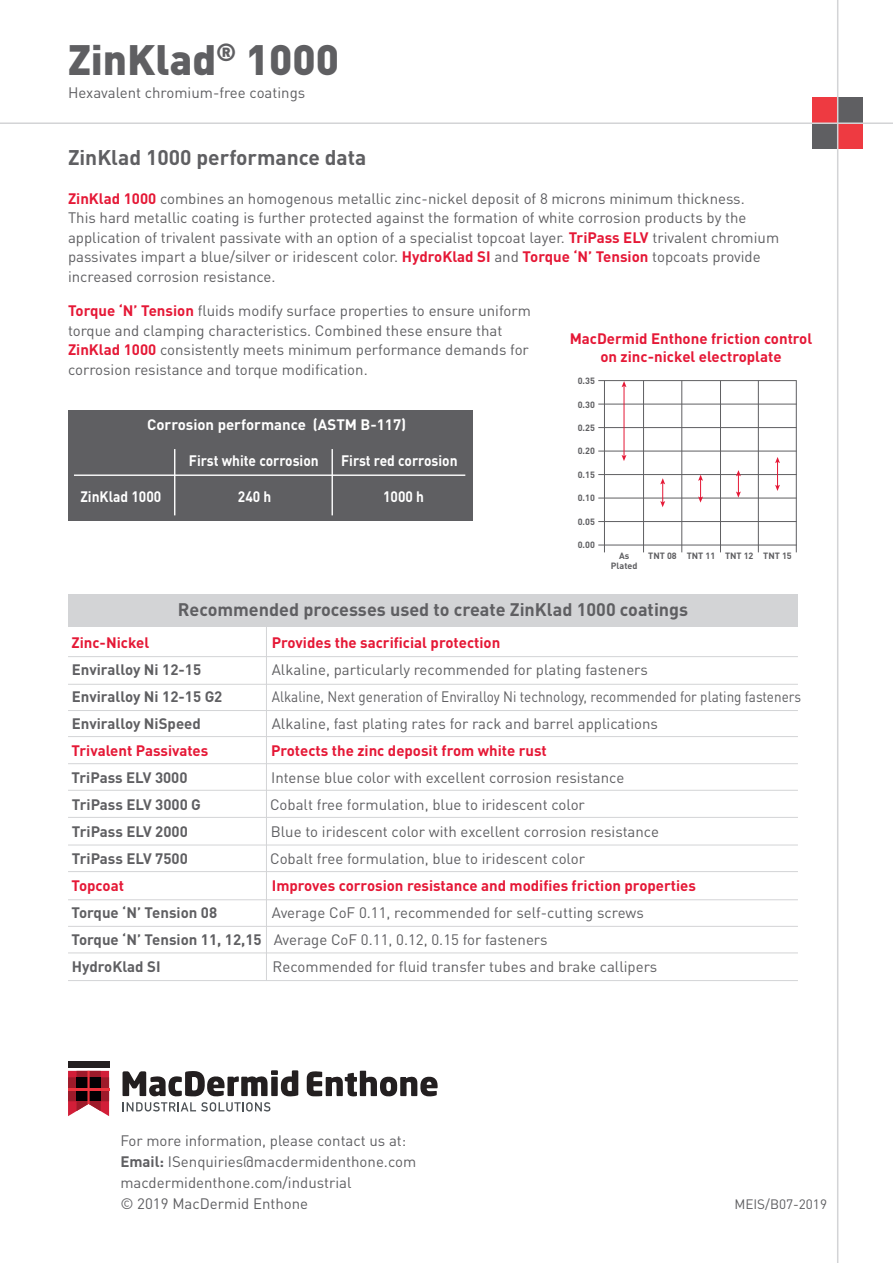
<style>
.page{position:relative;width:893px;height:1263px;background:#fff}
.page>*{position:absolute;margin:0;border:0;box-sizing:border-box;transform-origin:0 0}
.t1{font:900 42px "DIN Pro";color:#5f5f62}
.t2{font:700 21px "DIN Pro";color:#5f5f62}
.t3{font:700 18px "DIN Pro";color:#5f5f62}
.t4{font:15px/19.5px "DIN Pro";color:#5f5f62}
.t5{font:700 15px/18px "DIN Pro";color:#e51836;text-align:center}
.t6{font:700 15px "DIN Pro";color:#5f5f62}
.t7{font:15px "DIN Pro";color:#5f5f62;scale:.9 1}
.t8{font:700 15px "DIN Pro";color:#fff;scale:.92 1}
.t9{font:700 15px "DIN Pro";color:#fff}
.t10{font:13.5px "DIN Pro";color:#5f5f62}
.t11{font:700 9px "DIN Pro";color:#5f5f62}
.s1{font-weight:700;color:#e51836}
.s2{font-weight:700}
</style>
<div class="page">
<div style="left:812px;top:98px;width:26px;height:25px;background:#ee3a41"></div>
<div style="left:812px;top:123px;width:26px;height:26px;background:#5f5f62"></div>
<div style="left:838px;top:123px;width:25px;height:26px;background:#ee3a41"></div>
<div style="left:838px;top:98px;width:25px;height:25px;background:#5f5f62"></div>
<hr style="left:0;top:122px;width:893px;height:2px;background:#d3d4d6">
<hr style="left:837px;top:0;width:1px;height:1263px;background:#d3d4d6">
<hr style="left:68px;top:656px;width:730px;height:1px;background:#d3d4d6">
<hr style="left:266px;top:625px;width:1px;height:356px;background:#d3d4d6">
<hr style="left:68px;top:684px;width:730px;height:1px;background:#d3d4d6">
<hr style="left:68px;top:710px;width:730px;height:1px;background:#d3d4d6">
<hr style="left:68px;top:736px;width:730px;height:1px;background:#d3d4d6">
<hr style="left:68px;top:763px;width:730px;height:1px;background:#d3d4d6">
<hr style="left:68px;top:790px;width:730px;height:1px;background:#d3d4d6">
<hr style="left:68px;top:817px;width:730px;height:1px;background:#d3d4d6">
<hr style="left:68px;top:845px;width:730px;height:1px;background:#d3d4d6">
<hr style="left:68px;top:871px;width:730px;height:1px;background:#d3d4d6">
<hr style="left:68px;top:899px;width:730px;height:1px;background:#d3d4d6">
<hr style="left:68px;top:926px;width:730px;height:1px;background:#d3d4d6">
<hr style="left:68px;top:952px;width:730px;height:1px;background:#d3d4d6">
<hr style="left:68px;top:980px;width:730px;height:1px;background:#d3d4d6">
<div style="left:68px;top:410px;width:405px;height:111px;background:#5f5f62"></div>
<hr style="left:74px;top:474px;width:391px;height:2px;background:#fff">
<hr style="left:174px;top:449px;width:1px;height:66px;background:#fff">
<hr style="left:332px;top:449px;width:1px;height:66px;background:#fff">
<div style="left:68px;top:595px;width:730px;height:32px;background:#d3d4d6"></div>
<hr style="left:598px;top:380px;width:199px;height:1px;background:#5f5f62">
<hr style="left:598px;top:404px;width:199px;height:1px;background:#5f5f62">
<hr style="left:598px;top:427px;width:199px;height:1px;background:#5f5f62">
<hr style="left:598px;top:451px;width:199px;height:1px;background:#5f5f62">
<hr style="left:598px;top:474px;width:199px;height:1px;background:#5f5f62">
<hr style="left:598px;top:498px;width:199px;height:1px;background:#5f5f62">
<hr style="left:598px;top:521px;width:199px;height:1px;background:#5f5f62">
<hr style="left:598px;top:545px;width:199px;height:1px;background:#5f5f62">
<hr style="left:796px;top:381px;width:1px;height:171px;background:#5f5f62">
<hr style="left:681px;top:381px;width:1px;height:171px;background:#5f5f62">
<hr style="left:720px;top:381px;width:1px;height:171px;background:#5f5f62">
<hr style="left:758px;top:381px;width:1px;height:171px;background:#5f5f62">
<hr style="left:643px;top:381px;width:1px;height:171px;background:#5f5f62">
<hr style="left:604px;top:381px;width:1px;height:171px;background:#5f5f62">
<svg style="left:622px;top:381px;width:4px;height:6px"></svg>
<svg style="left:622px;top:455px;width:4px;height:6px"></svg>
<hr style="left:624px;top:384px;width:1px;height:73px;background:#e51836">
<svg style="left:660px;top:478px;width:5px;height:29px"></svg>
<svg style="left:698px;top:475px;width:5px;height:28px"></svg>
<svg style="left:775px;top:457px;width:5px;height:34px"></svg>
<svg style="left:736px;top:470px;width:5px;height:28px"></svg>
<svg style="left:68px;top:1071px;width:41px;height:45px;background:#933440"></svg>
<div style="left:68px;top:1061px;width:41px;height:7px;background:#231f20"></div>
<svg style="left:307px;top:1071px;width:131px;height:25px"></svg>
<svg style="left:123px;top:1070px;width:175px;height:41px"></svg>
<p class="t1" style="left:68px;top:31px;width:273px">ZinKlad<sup>®</sup> 1000</p>
<p class="t4" style="left:68px;top:82px;width:239px">Hexavalent chromium-free coatings</p>
<p class="t2" style="left:68px;top:143px;width:300px">ZinKlad 1000 performance data</p>
<p class="t4" style="left:68px;top:188px;width:678px"><span class="s1">ZinKlad 1000</span> combines an homogenous metallic zinc-nickel deposit of 8 microns minimum thickness.</p>
<p class="t4" style="left:68px;top:208px;width:713px">This hard metallic coating is further protected against the formation of white corrosion products by the application of trivalent passivate with an option of a specialist topcoat layer. <span class="s1">TriPass ELV</span> trivalent chromium passivates impart a blue/silver or iridescent color. <span class="s1">HydroKlad SI</span> and <span class="s1">Torque ‘N’ Tension</span> topcoats provide increased corrosion resistance.</p>
<p class="t4" style="left:68px;top:301px;width:464px"><span class="s1">Torque ‘N’ Tension</span> fluids modify surface properties to ensure uniform</p>
<p class="t4" style="left:68px;top:320px;width:436px">torque and clamping characteristics. Combined these ensure that</p>
<p class="t4" style="left:68px;top:340px;width:462px"><span class="s1">ZinKlad 1000</span> consistently meets minimum performance demands for</p>
<p class="t4" style="left:68px;top:359px;width:301px">corrosion resistance and torque modification.</p>
<p class="t9" style="left:147px;top:414px;width:261px">Corrosion performance (ASTM B-117)</p>
<p class="t8" style="left:189px;top:450px;width:143px">First white corrosion</p>
<p class="t8" style="left:341px;top:450px;width:128px">First red corrosion</p>
<p class="t8" style="left:80px;top:486px;width:90px">ZinKlad 1000</p>
<p class="t8" style="left:238px;top:486px;width:38px">240 h</p>
<p class="t8" style="left:383px;top:486px;width:46px">1000 h</p>
<p class="t5" style="left:570px;top:329px;width:244px">MacDermid Enthone friction control on zinc-nickel electroplate</p>
<p class="t11" style="left:578px;top:375px;width:19px">0.35</p>
<p class="t11" style="left:578px;top:398px;width:19px">0.30</p>
<p class="t11" style="left:578px;top:422px;width:19px">0.25</p>
<p class="t11" style="left:578px;top:445px;width:19px">0.20</p>
<p class="t11" style="left:578px;top:468px;width:19px">0.15</p>
<p class="t11" style="left:578px;top:492px;width:19px">0.10</p>
<p class="t11" style="left:578px;top:515px;width:19px">0.05</p>
<p class="t11" style="left:578px;top:539px;width:19px">0.00</p>
<p class="t11" style="left:619px;top:549px;width:12px">As</p>
<p class="t11" style="left:648px;top:549px;width:30px">TNT 08</p>
<p class="t11" style="left:687px;top:549px;width:30px">TNT 11</p>
<p class="t11" style="left:725px;top:549px;width:30px">TNT 12</p>
<p class="t11" style="left:763px;top:549px;width:30px">TNT 15</p>
<p class="t11" style="left:611px;top:560px;width:28px">Plated</p>
<p class="t3" style="left:178px;top:597px;width:512px">Recommended processes used to create ZinKlad 1000 coatings</p>
<p class="t5" style="left:72px;top:632px;width:79px">Zinc-Nickel</p>
<p class="t5" style="left:272px;top:632px;width:230px">Provides the sacrificial protection</p>
<p class="t6" style="left:72px;top:659px;width:131px">Enviralloy Ni 12-15</p>
<p class="t4" style="left:272px;top:659px;width:378px">Alkaline, particularly recommended for plating fasteners</p>
<p class="t6" style="left:72px;top:686px;width:152px">Enviralloy Ni 12-15 G2</p>
<p class="t7" style="left:272px;top:686px;width:590px">Alkaline, Next generation of Enviralloy Ni technology, recommended for plating fasteners</p>
<p class="t6" style="left:72px;top:713px;width:131px">Enviralloy NiSpeed</p>
<p class="t4" style="left:272px;top:713px;width:388px">Alkaline, fast plating rates for rack and barrel applications</p>
<p class="t5" style="left:72px;top:740px;width:138px">Trivalent Passivates</p>
<p class="t5" style="left:271px;top:740px;width:277px">Protects the zinc deposit from white rust</p>
<p class="t6" style="left:72px;top:767px;width:118px">TriPass ELV 3000</p>
<p class="t4" style="left:271px;top:767px;width:355px">Intense blue color with excellent corrosion resistance</p>
<p class="t6" style="left:72px;top:794px;width:131px">TriPass ELV 3000 G</p>
<p class="t4" style="left:270px;top:794px;width:316px">Cobalt free formulation, blue to iridescent color</p>
<p class="t6" style="left:72px;top:821px;width:118px">TriPass ELV 2000</p>
<p class="t4" style="left:271px;top:821px;width:390px">Blue to iridescent color with excellent corrosion resistance</p>
<p class="t6" style="left:72px;top:848px;width:118px">TriPass ELV 7500</p>
<p class="t4" style="left:270px;top:848px;width:316px">Cobalt free formulation, blue to iridescent color</p>
<p class="t5" style="left:72px;top:875px;width:54px">Topcoat</p>
<p class="t5" style="left:272px;top:875px;width:426px">Improves corrosion resistance and modifies friction properties</p>
<p class="t6" style="left:72px;top:902px;width:147px">Torque ‘N’ Tension 08</p>
<p class="t4" style="left:272px;top:902px;width:374px">Average CoF 0.11, recommended for self-cutting screws</p>
<p class="t4" style="left:72px;top:929px;width:478px"><span class="s2">Torque ‘N’ Tension 11, 12,15</span> Average CoF 0.11, 0.12, 0.15 for fasteners</p>
<p class="t6" style="left:72px;top:956px;width:90px">HydroKlad SI</p>
<p class="t4" style="left:273px;top:956px;width:386px">Recommended for fluid transfer tubes and brake callipers</p>
<p class="t4" style="left:120px;top:1130px;width:288px">For more information, please contact us at:</p>
<p class="t4" style="left:120px;top:1151px;width:297px"><span class="s2">Email:</span> ISenquiries@macdermidenthone.com</p>
<p class="t4" style="left:120px;top:1172px;width:233px">macdermidenthone.com/industrial</p>
<p class="t4" style="left:120px;top:1193px;width:189px">© 2019 MacDermid Enthone</p>
<p class="t10" style="left:734px;top:1195px;width:94px">MEIS/B07-2019</p>
</div>
